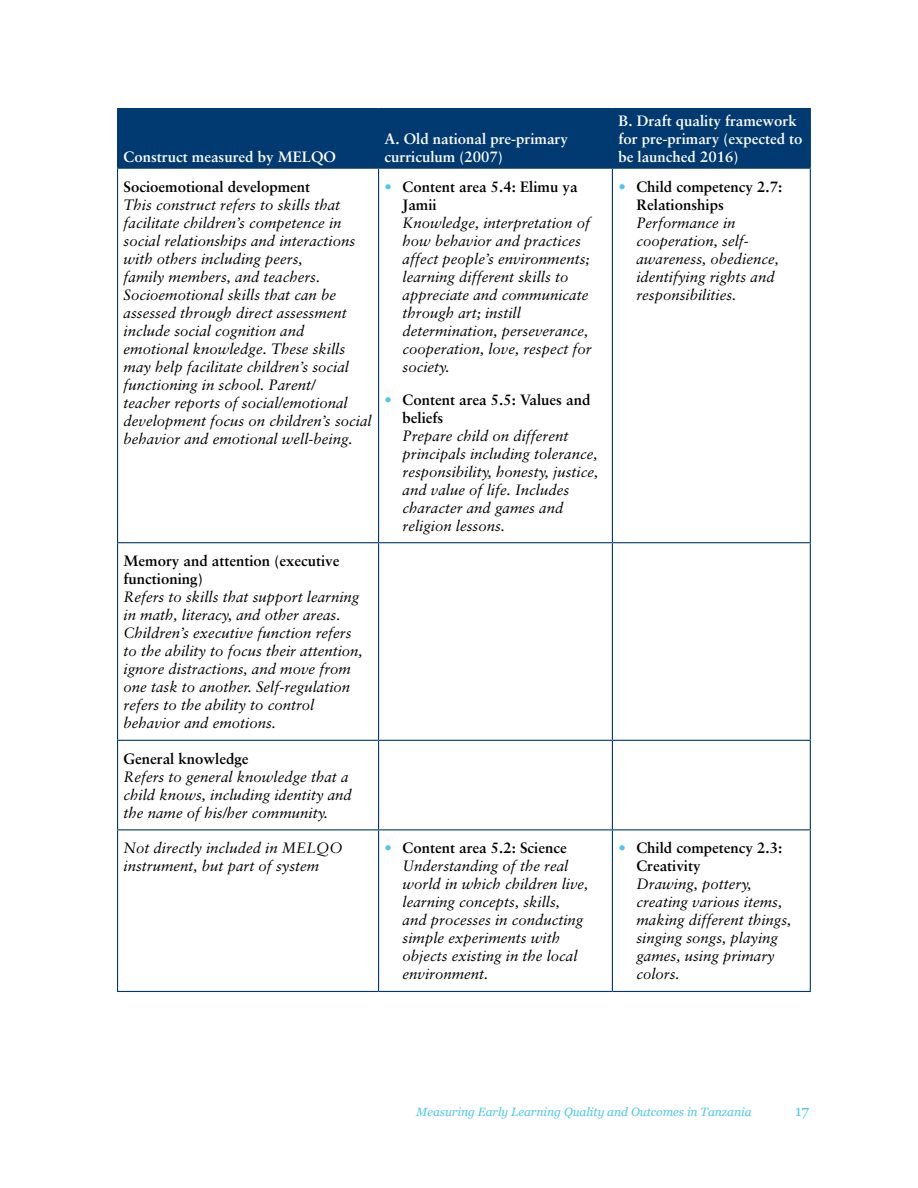
<style>
.page{position:relative;width:918px;height:1188px;background:#fff}
.page>*{position:absolute;margin:0;border:0;box-sizing:border-box;transform-origin:0 0}
.t1{font:italic 15px/18px "Sabon";color:#000}
.t2{font:700 15px/18px "Sabon";color:#000}
.t3{font:700 15px/18px "Sabon";color:#fff}
.t4{font:15px "Georgia";color:#4dc8ed}
.t5{font:italic 12px "Georgia";color:#4dc8ed}
.s1{font-weight:400;color:#4dc8ed}
.s2{font-style:normal;color:#4dc8ed}
.s3{font-weight:700;font-style:normal}
</style>
<div class="page">
<div style="left:118px;top:109px;width:692px;height:59px;background:#003a70"></div>
<hr style="left:117px;top:108px;width:262px;height:1px;background:#003a70">
<hr style="left:117px;top:109px;width:1px;height:59px;background:#003a70">
<hr style="left:379px;top:108px;width:233px;height:1px;background:#003a70">
<hr style="left:378px;top:109px;width:1px;height:59px;background:#003a70">
<hr style="left:612px;top:108px;width:199px;height:1px;background:#003a70">
<hr style="left:612px;top:109px;width:1px;height:59px;background:#003a70">
<hr style="left:810px;top:109px;width:1px;height:59px;background:#003a70">
<hr style="left:117px;top:168px;width:262px;height:1px;background:#003a70">
<hr style="left:379px;top:168px;width:233px;height:1px;background:#003a70">
<hr style="left:612px;top:168px;width:199px;height:1px;background:#003a70">
<hr style="left:117px;top:169px;width:1px;height:373px;background:#003a70">
<hr style="left:378px;top:169px;width:1px;height:373px;background:#003a70">
<hr style="left:612px;top:169px;width:1px;height:373px;background:#003a70">
<hr style="left:810px;top:169px;width:1px;height:373px;background:#003a70">
<hr style="left:117px;top:542px;width:262px;height:1px;background:#003a70">
<hr style="left:117px;top:543px;width:1px;height:197px;background:#003a70">
<hr style="left:379px;top:542px;width:233px;height:1px;background:#003a70">
<hr style="left:378px;top:543px;width:1px;height:197px;background:#003a70">
<hr style="left:612px;top:542px;width:199px;height:1px;background:#003a70">
<hr style="left:612px;top:543px;width:1px;height:197px;background:#003a70">
<hr style="left:810px;top:543px;width:1px;height:197px;background:#003a70">
<hr style="left:117px;top:740px;width:262px;height:1px;background:#003a70">
<hr style="left:117px;top:741px;width:1px;height:88px;background:#003a70">
<hr style="left:379px;top:740px;width:233px;height:1px;background:#003a70">
<hr style="left:378px;top:741px;width:1px;height:88px;background:#003a70">
<hr style="left:612px;top:740px;width:199px;height:1px;background:#003a70">
<hr style="left:612px;top:741px;width:1px;height:88px;background:#003a70">
<hr style="left:810px;top:741px;width:1px;height:88px;background:#003a70">
<hr style="left:117px;top:829px;width:262px;height:1px;background:#003a70">
<hr style="left:117px;top:830px;width:1px;height:161px;background:#003a70">
<hr style="left:379px;top:829px;width:233px;height:1px;background:#003a70">
<hr style="left:378px;top:830px;width:1px;height:161px;background:#003a70">
<hr style="left:612px;top:829px;width:199px;height:1px;background:#003a70">
<hr style="left:612px;top:830px;width:1px;height:161px;background:#003a70">
<hr style="left:810px;top:830px;width:1px;height:161px;background:#003a70">
<hr style="left:117px;top:991px;width:262px;height:1px;background:#003a70">
<hr style="left:379px;top:991px;width:233px;height:1px;background:#003a70">
<hr style="left:612px;top:991px;width:199px;height:1px;background:#003a70">
<p class="t3" style="left:124px;top:148px;width:214px">Construct measured by MELQO</p>
<p class="t2" style="left:124px;top:177px;width:188px">Socioemotional development</p>
<p class="t1" style="left:124px;top:195px;width:250px">This construct refers to skills that facilitate children’s competence in social relationships and interactions with others including peers,<br>family members, and teachers.<br>Socioemotional skills that can be assessed through direct assessment include social cognition and emotional knowledge. These skills may help facilitate children’s social functioning in school. Parent/<br>teacher reports of social/emotional development focus on children’s social behavior and emotional well-being.</p>
<p class="t3" style="left:385px;top:130px;width:185px">A. Old national pre-primary curriculum (2007)</p>
<p class="t2" style="left:403px;top:177px;width:177px;text-indent:-18px"><span class="s1">•</span> Content area 5.4: Elimu ya<br>Jamii</p>
<p class="t1" style="left:403px;top:213px;width:191px">Knowledge, interpretation of how behavior and practices affect people’s environments; learning different skills to appreciate and communicate through art; instill determination, perseverance, cooperation, love, respect for society.</p>
<p class="t2" style="left:403px;top:390px;width:189px;text-indent:-18px"><span class="s1">•</span> Content area 5.5: Values and beliefs</p>
<p class="t1" style="left:403px;top:426px;width:197px">Prepare child on different principals including tolerance, responsibility, honesty, justice, and value of life. Includes character and games and religion lessons.</p>
<p class="t3" style="left:618px;top:112px;width:186px">B. Draft quality framework for pre-primary (expected to be launched 2016)</p>
<p class="t2" style="left:636px;top:177px;width:147px;text-indent:-18px"><span class="s1">•</span> Child competency 2.7:<br>Relationships</p>
<p class="t1" style="left:636px;top:213px;width:144px">Performance in cooperation, self&shy;awareness, obedience, identifying rights and responsibilities.</p>
<p class="t2" style="left:124px;top:552px;width:217px">Memory and attention (executive functioning)</p>
<p class="t1" style="left:124px;top:588px;width:241px">Refers to skills that support learning in math, literacy, and other areas.<br>Children’s executive function refers to the ability to focus their attention, ignore distractions, and move from one task to another. Self-regulation refers to the ability to control behavior and emotions.</p>
<p class="t2" style="left:124px;top:749px;width:127px">General knowledge</p>
<p class="t1" style="left:124px;top:768px;width:230px">Refers to general knowledge that a child knows, including identity and the name of his/her community.</p>
<p class="t1" style="left:124px;top:839px;width:221px">Not directly included in MELQO instrument, but part of system</p>
<p class="t1" style="left:403px;top:839px;width:187px;text-indent:-18px"><span class="s2">•</span> <span class="s3">Content area 5.2: Science<br></span>Understanding of the real world in which children live, learning concepts, skills,<br>and processes in conducting simple experiments with objects existing in the local environment.</p>
<p class="t2" style="left:636px;top:839px;width:147px;text-indent:-18px"><span class="s1">•</span> Child competency 2.3:<br>Creativity</p>
<p class="t1" style="left:636px;top:875px;width:157px">Drawing, pottery, creating various items, making different things, singing songs, playing games, using primary colors.</p>
<p class="t5" style="left:416px;top:1105px;width:337px">Measuring Early Learning Quality and Outcomes in Tanzania</p>
<p class="t4" style="left:795px;top:1102px;width:15px">17</p>
</div>
